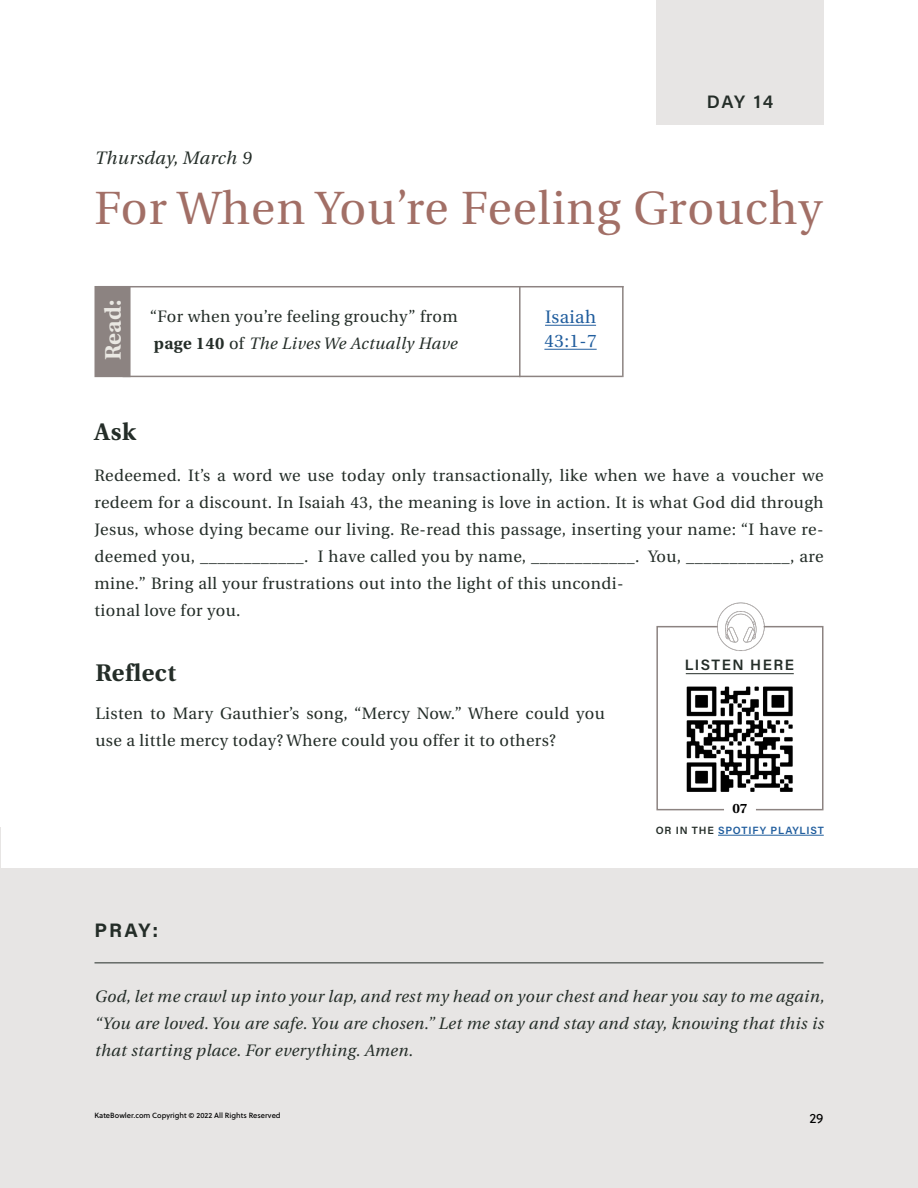
<style>
.page{position:relative;width:918px;height:1188px;background:#fff}
.page>*{position:absolute;margin:0;border:0;box-sizing:border-box;transform-origin:0 0}
.t1{font:46.5px "Heuristica";letter-spacing:.025em;color:#a26f66}
.t2{font:700 24px "Heuristica";letter-spacing:.025em;color:#242d28}
.t3{font:700 22.5px "Heuristica";color:#eae8e3}
.t4{font:700 19.5px "Acumin Pro";color:#242d28}
.t5{font:italic 18px "Heuristica";letter-spacing:.025em;color:#242d28}
.t6{font:18px/24px "Heuristica";letter-spacing:.025em;color:#215e9e}
.t7{font:600 18px "Acumin Pro";color:#242d28}
.t8{font:16.5px/27px "Heuristica";letter-spacing:.025em;color:#242d28}
.t9{font:italic 16.5px/27px "Heuristica";letter-spacing:.025em;color:#242d28;text-align:justify}
.t10{font:600 15px "Acumin Pro";letter-spacing:.1em;color:#242d28}
.t11{font:700 13.5px "Heuristica";color:#000}
.t12{font:13.5px "Soleil";color:#000}
.t13{font:600 10.5px "Acumin Pro";letter-spacing:.08em;color:#215e9e}
.t14{font:7.5px "Soleil Bk";color:#000}
.s1{font-weight:700}
.s2{font-style:italic}
.s3{color:#242d28}
</style>
<div class="page">
<hr style="left:0;top:828px;width:1px;height:360px;background:#e7e5e4">
<div style="left:656px;top:0;width:168px;height:124px;background:#e7e5e4"></div>
<div style="left:1px;top:868px;width:917px;height:320px;background:#e7e5e4"></div>
<hr style="left:94px;top:962px;width:730px;height:1px;background:#242d28">
<hr style="left:545px;top:325px;width:51px;height:1px;background:#215e9e">
<hr style="left:544px;top:349px;width:53px;height:1px;background:#215e9e">
<div style="left:94px;top:286px;width:37px;height:91px;background:#8c8381;border:2px solid #8c8381"></div>
<hr style="left:123px;top:376px;width:499px;height:1px;background:#8c8381">
<hr style="left:98px;top:286px;width:526px;height:1px;background:#8d8382">
<hr style="left:519px;top:286px;width:2px;height:91px;background:#8c8381">
<hr style="left:622px;top:286px;width:2px;height:91px;background:#8c8381">
<img style="left:717px;top:602px;width:48px;height:49px">
<img style="left:726px;top:686px;width:28px;height:105px">
<svg style="left:656px;top:625px;width:70px;height:186px"></svg>
<hr style="left:686px;top:673px;width:108px;height:1px;background:#242d28">
<svg style="left:754px;top:625px;width:70px;height:186px"></svg>
<hr style="left:718px;top:835px;width:106px;height:1px;background:#215e9e">
<p class="t5" style="left:95px;top:144px;width:158px">Thursday, March 9</p>
<p class="t7" style="left:707px;top:89px;width:68px">DAY 14</p>
<h1 class="t1" style="left:94px;top:173px;width:729px">For When You’re Feeling Grouchy</h1>
<h3 class="t3" style="left:95px;top:360px;width:63px;rotate:-90deg">Read:</h3>
<p class="t8" style="left:150px;top:303px;width:309px">“For when you’re feeling grouchy” from <span class="s1">page 140</span> of <span class="s2">The Lives We Actually Have</span></p>
<h2 class="t2" style="left:94px;top:413px;width:43px">Ask</h2>
<p class="t6" style="left:544px;top:306px;width:54px">Isaiah<br>43:1-7</p>
<p class="t8" style="left:94px;top:462px;width:731px">Redeemed. It’s a word we use today only transactionally, like when we have a voucher we redeem for a discount. In Isaiah 43, the meaning is love in action. It is what God did through Jesus, whose dying became our living. Re-read this passage, inserting your name: “I have re&shy;deemed you, ____________. I have called you by name, ____________. You, ____________, are mine.” Bring all your frustrations out into the light of this uncondi-<br>tional love for you.</p>
<h2 class="t2" style="left:95px;top:653px;width:82px">Reflect</h2>
<p class="t8" style="left:95px;top:700px;width:511px">Listen to Mary Gauthier’s song, “Mercy Now.” Where could you use a little mercy today? Where could you offer it to others?</p>
<p class="t4" style="left:94px;top:916px;width:65px">PRAY:</p>
<p class="t10" style="left:685px;top:654px;width:111px">LISTEN HERE</p>
<p class="t11" style="left:732px;top:797px;width:17px">07</p>
<p class="t13" style="left:656px;top:823px;width:170px"><span class="s3">OR IN THE</span> SPOTIFY PLAYLIST</p>
<p class="t9" style="left:94px;top:982px;width:731px">God, let me crawl up into your lap, and rest my head on your chest and hear you say to me again, “You are loved. You are safe. You are chosen.” Let me stay and stay and stay, knowing that this is that starting place. For everything. Amen.</p>
<p class="t14" style="left:94px;top:1110px;width:188px">KateBowler.com Copyright © 2022 All Rights Reserved</p>
<p class="t12" style="left:809px;top:1108px;width:16px">29</p>
</div>
